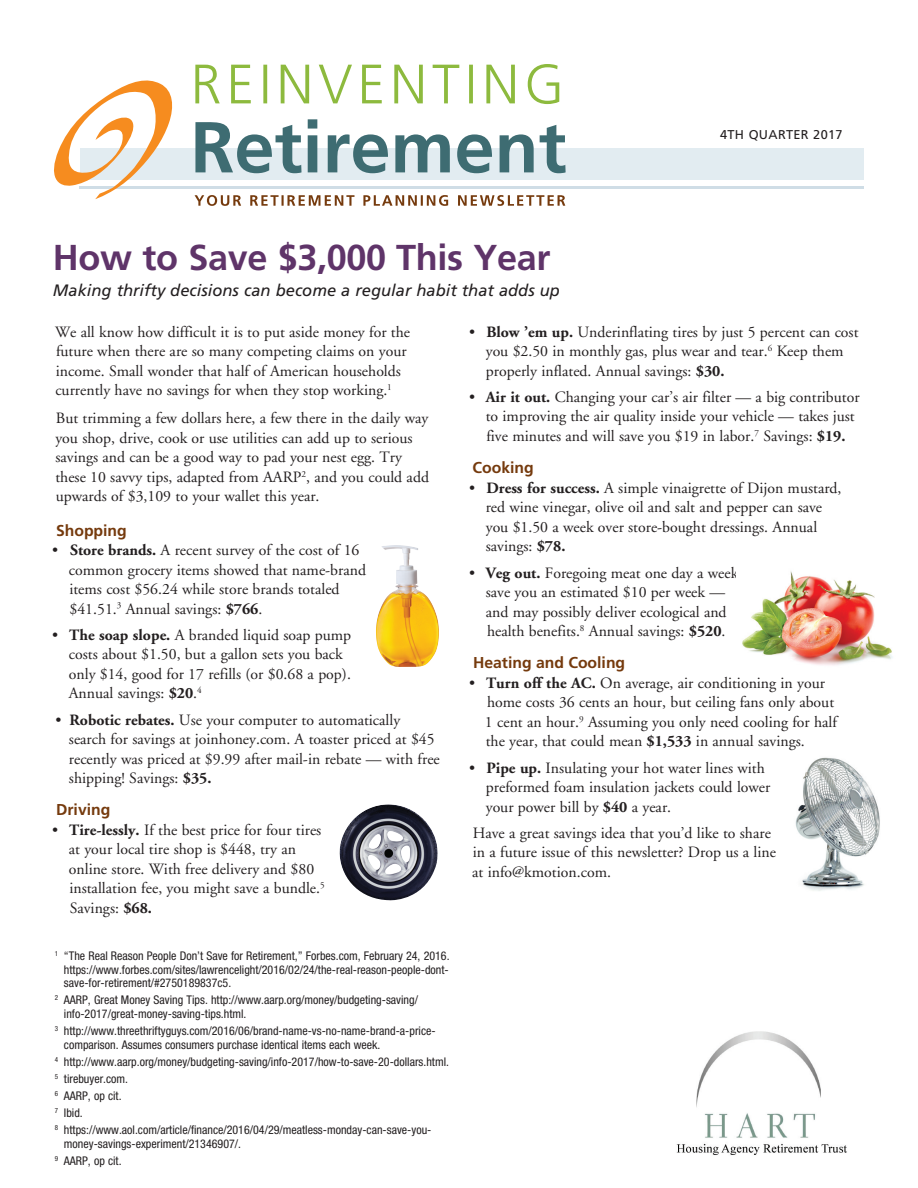
<style>
.page{position:relative;width:918px;height:1188px;background:#fff}
.page>*{position:absolute;margin:0;border:0;box-sizing:border-box;transform-origin:0 0}
.story_title_frutiger{font:700 36px "Frutiger";letter-spacing:-.01em;color:#5f3469}
.story_title_frutiger-2{font:italic 16.5px "Frutiger";color:#231f20}
.body_copy{font:15.75px/19.5px "Adobe Garamond";color:#231f20}
.subheads{font:700 15.75px "Frutiger";color:#753a0d}
.t1{font:12.75px "Frutiger";letter-spacing:.025em;color:#231f20}
.footnotes{font:condensed 12px/13.8px "Helvetica Neue";color:#231f20}
.s1{font-weight:700}
</style>
<div class="page">
<img style="left:376px;top:545px;width:63px;height:122px">
<img style="left:339px;top:804px;width:99px;height:97px">
<img style="left:795px;top:757px;width:85px;height:134px">
<img style="left:742px;top:571px;width:151px;height:95px">
<div style="left:80px;top:148px;width:784px;height:31px;background:#e2ecf1"></div>
<hr style="left:80px;top:186px;width:784px;height:2px;background:#cfdde6">
<svg style="left:195px;top:195px;width:370px;height:11px"></svg>
<svg style="left:195px;top:119px;width:371px;height:54px"></svg>
<svg style="left:195px;top:64px;width:364px;height:40px"></svg>
<svg style="left:54px;top:80px;width:121px;height:119px"></svg>
<img style="left:676px;top:1031px;width:171px;height:124px">
<p class="t1" style="left:720px;top:127px;width:124px">4TH QUARTER 2017</p>
<p class="story_title_frutiger" style="left:53px;top:236px;width:499px">How to Save $3,000 This Year</p>
<p class="story_title_frutiger-2" style="left:53px;top:281px;width:509px">Making thrifty decisions can become a regular habit that adds up</p>
<p class="body_copy" style="left:486px;top:322px;width:374px;text-indent:-17px">• <span class="s1">Blow ’em up.</span> Underinflating tires by just 5 percent can cost you $2.50 in monthly gas, plus wear and tear.<sup>6</sup> Keep them properly inflated. Annual savings: <span class="s1">$30.</span></p>
<p class="body_copy" style="left:486px;top:388px;width:375px;text-indent:-17px">• <span class="s1">Air it out.</span> Changing your car’s air filter — a big contributor to improving the air quality inside your vehicle — takes just five minutes and will save you $19 in labor.<sup>7</sup> Savings: <span class="s1">$19.</span></p>
<p class="subheads" style="left:473px;top:459px;width:63px">Cooking</p>
<p class="body_copy" style="left:486px;top:478px;width:357px;text-indent:-17px">• <span class="s1">Dress for success.</span> A simple vinaigrette of Dijon mustard, red wine vinegar, olive oil and salt and pepper can save you $1.50 a week over store-bought dressings. Annual savings: <span class="s1">$78.</span></p>
<p class="body_copy" style="left:486px;top:563px;width:279px;text-indent:-17px">• <span class="s1">Veg out.</span> Foregoing meat one day a week can save you an estimated $10 per week —<br>and may possibly deliver ecological and health benefits.<sup>8</sup> Annual savings: <span class="s1">$520</span>.</p>
<p class="subheads" style="left:473px;top:654px;width:154px">Heating and Cooling</p>
<p class="body_copy" style="left:485px;top:674px;width:354px;text-indent:-16px">• <span class="s1">Turn off the AC.</span> On average, air conditioning in your home costs 36 cents an hour, but ceiling fans only about 1 cent an hour.<sup>9</sup> Assuming you only need cooling for half the year, that could mean <span class="s1">$1,533</span> in annual savings.</p>
<p class="body_copy" style="left:486px;top:758px;width:286px;text-indent:-17px">• <span class="s1">Pipe up.</span> Insulating your hot water lines with preformed foam insulation jackets could lower your power bill by <span class="s1">$40</span> a year.</p>
<p class="body_copy" style="left:472px;top:824px;width:305px">Have a great savings idea that you’d like to share in a future issue of this newsletter? Drop us a line at info@kmotion.com.</p>
<p class="body_copy" style="left:55px;top:322px;width:357px">We all know how difficult it is to put aside money for the future when there are so many competing claims on your income. Small wonder that half of American households currently have no savings for when they stop working.<sup>1</sup></p>
<p class="body_copy" style="left:55px;top:409px;width:375px">But trimming a few dollars here, a few there in the daily way you shop, drive, cook or use utilities can add up to serious savings and can be a good way to pad your nest egg. Try these 10 savvy tips, adapted from AARP<sup>2</sup>, and you could add upwards of $3,109 to your wallet this year.</p>
<p class="subheads" style="left:56px;top:521px;width:72px">Shopping</p>
<p class="body_copy" style="left:69px;top:541px;width:299px;text-indent:-17px">• <span class="s1">Store brands.</span> A recent survey of the cost of 16 common grocery items showed that name-brand items cost $56.24 while store brands totaled $41.51.<sup>3</sup> Annual savings: <span class="s1">$766</span>.</p>
<p class="body_copy" style="left:69px;top:626px;width:284px;text-indent:-17px">• <span class="s1">The soap slope.</span> A branded liquid soap pump costs about $1.50, but a gallon sets you back only $14, good for 17 refills (or $0.68 a pop).<br>Annual savings: <span class="s1">$20</span>.<sup>4</sup></p>
<p class="body_copy" style="left:69px;top:710px;width:372px;text-indent:-13px">• <span class="s1">Robotic rebates.</span> Use your computer to automatically search for savings at joinhoney.com. A toaster priced at $45 recently was priced at $9.99 after mail-in rebate — with free shipping! Savings: <span class="s1">$35.</span></p>
<p class="subheads" style="left:56px;top:801px;width:56px">Driving</p>
<p class="body_copy" style="left:69px;top:821px;width:257px;text-indent:-17px">• <span class="s1">Tire-lessly.</span> If the best price for four tires at your local tire shop is $448, try an online store. With free delivery and $80 installation fee, you might save a bundle.<sup>5<br></sup>Savings: <span class="s1">$68.</span></p>
<p class="footnotes" style="left:64px;top:949px;width:387px;text-align:justify;text-indent:-9px"><sup>1</sup> “The Real Reason People Don’t Save for Retirement,” Forbes.com, February 24, 2016. https://www.forbes.com/sites/lawrencelight/2016/02/24/the-real-reason-people-dont&shy;save-for-retirement/#2750189837c5.</p>
<p class="footnotes" style="left:64px;top:993px;width:356px;text-indent:-9px"><sup>2</sup> AARP, Great Money Saving Tips. http://www.aarp.org/money/budgeting-saving/ info-2017/great-money-saving-tips.html.</p>
<p class="footnotes" style="left:64px;top:1024px;width:373px;text-indent:-9px"><sup>3</sup> http://www.threethriftyguys.com/2016/06/brand-name-vs-no-name-brand-a-price&shy;comparison. Assumes consumers purchase identical items each week.</p>
<p class="footnotes" style="left:55px;top:1055px;width:396px"><sup>4</sup> http://www.aarp.org/money/budgeting-saving/info-2017/how-to-save-20-dollars.html.</p>
<p class="footnotes" style="left:55px;top:1072px;width:75px"><sup>5</sup> tirebuyer.com.</p>
<p class="footnotes" style="left:55px;top:1089px;width:68px"><sup>6</sup> AARP, op cit.</p>
<p class="footnotes" style="left:55px;top:1106px;width:29px"><sup>7</sup> Ibid.</p>
<p class="footnotes" style="left:64px;top:1123px;width:369px;text-indent:-9px"><sup>8</sup> https://www.aol.com/article/finance/2016/04/29/meatless-monday-can-save-you&shy;money-savings-experiment/21346907/.</p>
<p class="footnotes" style="left:55px;top:1154px;width:68px"><sup>9</sup> AARP, op cit.</p>
</div>
